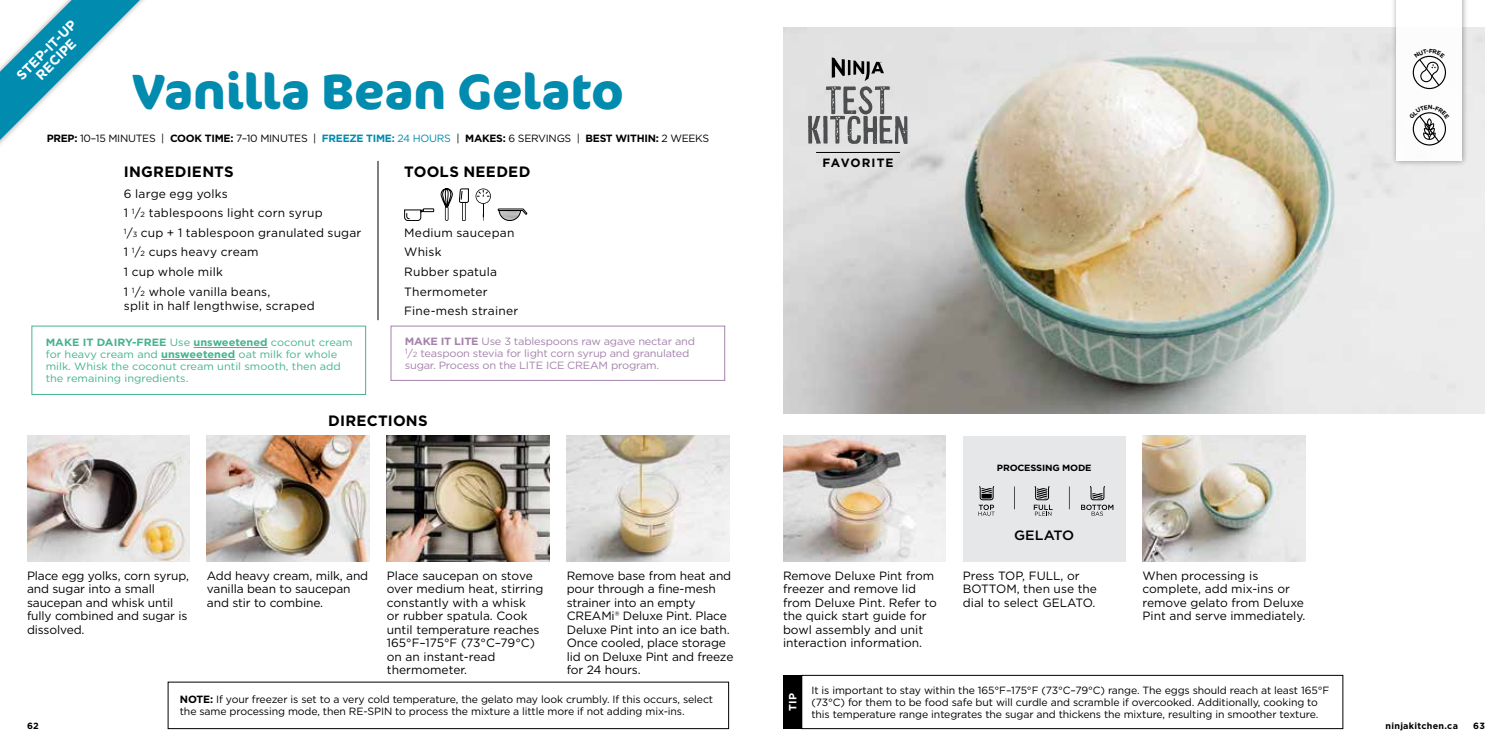
<style>
.page{position:relative;width:1512px;height:756px;background:#fff}
.page>*{position:absolute;margin:0;border:0;box-sizing:border-box;transform-origin:0 0}
.t1{font:700 49.5px "Cocon Pro";color:#008baf}
.t2{font:700 15px "Gotham";letter-spacing:.015em;color:#000}
.t3{font:700 13.5px/13.5px "Gotham";color:#fff;text-align:center}
.t4{font:500 13.5px "Gotham";color:#000;scale:1.05 1}
.t5{font:12px/13.5px "Gotham";color:#000}
.t6{font:700 12px "Gotham";letter-spacing:.085em;color:#000}
.t7{font:10.5px/12px "Gotham";letter-spacing:-.01em;color:#000}
.t8{font:10.5px/12px "Gotham";color:#45b391;scale:1.05 1}
.t9{font:10.5px/12px "Gotham";letter-spacing:-.02em;color:#a582ac;scale:1.05 1}
.t10{font:700 10.5px "Gotham";color:#fff}
.t11{font:700 9px "Gotham";letter-spacing:.02em;color:#000}
.t12{font:700 9px "Gotham";letter-spacing:-.02em;color:#000;scale:1.05 1}
.s1{font-weight:700}
.s2{font-weight:700;color:#008baf}
.s3{color:#008baf}
.s4{font-size:7.5px}
</style>
<div class="page">
<img style="left:27px;top:436px;width:163px;height:125px">
<img style="left:207px;top:436px;width:163px;height:125px">
<img style="left:387px;top:436px;width:163px;height:125px">
<img style="left:567px;top:436px;width:163px;height:125px">
<img style="left:783px;top:27px;width:702px;height:387px">
<div style="left:1390px;top:0;width:79px;height:167px;background:#000;opacity:.4"></div>
<div style="left:1396px;top:0;width:66px;height:161px;background:#fff"></div>
<div style="left:1413px;top:56px;width:33px;height:33px;border:1px solid #000;border-radius:50%"></div>
<hr style="left:378px;top:161px;width:1px;height:159px;background:#000">
<img style="left:783px;top:436px;width:163px;height:125px">
<svg style="left:404px;top:209px;width:30px;height:12px"></svg>
<div style="left:423px;top:208px;width:11px;height:4px;border:1px solid #000"></div>
<svg style="left:441px;top:189px;width:12px;height:32px"></svg>
<svg style="left:476px;top:189px;width:15px;height:32px"></svg>
<svg style="left:498px;top:209px;width:29px;height:12px"></svg>
<hr style="left:462px;top:194px;width:4px;height:27px;background:#464646">
<hr style="left:463px;top:195px;width:2px;height:25px;background:#000">
<svg style="left:459px;top:189px;width:10px;height:14px"></svg>
<img style="left:1143px;top:436px;width:162px;height:125px">
<hr style="left:194px;top:347px;width:74px;height:1px;background:#45b391">
<hr style="left:161px;top:359px;width:74px;height:1px;background:#45b391">
<div style="left:32px;top:326px;width:334px;height:69px;border:1px solid #45b391"></div>
<svg style="left:0;top:0;width:140px;height:140px"></svg>
<div style="left:391px;top:326px;width:334px;height:55px;border:1px solid #a582ac"></div>
<div style="left:801px;top:675px;width:542px;height:54px;border:1px solid #000"></div>
<div style="left:783px;top:675px;width:18px;height:54px;background:#000"></div>
<div style="left:1413px;top:112px;width:33px;height:34px;border:1px solid #000;border-radius:50%"></div>
<svg style="left:808px;top:57px;width:100px;height:87px;background:#b4b4b5"></svg>
<hr style="left:816px;top:152px;width:84px;height:1px;background:#000">
<div style="left:168px;top:682px;width:561px;height:47px;border:1px solid #000"></div>
<div style="left:963px;top:436px;width:163px;height:125px;background:#e6e7e8"></div>
<svg style="left:1014px;top:486px;width:1px;height:23px"></svg>
<svg style="left:1069px;top:486px;width:1px;height:23px"></svg>
<svg style="left:978px;top:486px;width:17px;height:30px"></svg>
<svg style="left:1034px;top:486px;width:19px;height:30px"></svg>
<svg style="left:1081px;top:486px;width:32px;height:30px"></svg>
<svg style="left:1414px;top:55px;width:31px;height:32px"></svg>
<svg style="left:1412px;top:112px;width:34px;height:31px"></svg>
<p class="t3" style="left:14px;top:72px;width:80px;rotate:-45deg">STEP-IT-UP<br>RECIPE</p>
<h1 class="t1" style="left:132px;top:58px;width:494px">Vanilla Bean Gelato</h1>
<p class="t7" style="left:47px;top:132px;width:664px"><span class="s1">PREP:</span> 10–15 MINUTES | <span class="s1">COOK TIME:</span> 7–10 MINUTES | <span class="s2">FREEZE TIME:</span> <span class="s3">24 HOURS</span> | <span class="s1">MAKES:</span> 6 SERVINGS | <span class="s1">BEST WITHIN:</span> 2 WEEKS</p>
<p class="t2" style="left:124px;top:161px;width:111px">INGREDIENTS</p>
<p class="t5" style="left:124px;top:183px;width:239px;line-height:19.6px">6 large egg yolks<br>1 <sup>1</sup>/<span class="s4">2</span> tablespoons light corn syrup<br><sup>1</sup>/<span class="s4">3</span> cup + 1 tablespoon granulated sugar<br>1 <sup>1</sup>/<span class="s4">2</span> cups heavy cream<br>1 cup whole milk<br>1 <sup>1</sup>/<span class="s4">2</span> whole vanilla beans,</p>
<p class="t5" style="left:124px;top:299px;width:192px">split in half lengthwise, scraped</p>
<p class="t8" style="left:46px;top:337px;width:294px"><span class="s1">MAKE IT DAIRY-FREE</span> Use <span class="s1">unsweetened</span> coconut cream for heavy cream and <span class="s1">unsweetened</span> oat milk for whole milk. Whisk the coconut cream until smooth, then add the remaining ingredients.</p>
<p class="t2" style="left:404px;top:161px;width:128px">TOOLS NEEDED</p>
<p class="t5" style="left:404px;top:223px;width:116px;line-height:19.6px">Medium saucepan<br>Whisk<br>Rubber spatula<br>Thermometer<br>Fine-mesh strainer</p>
<p class="t9" style="left:405px;top:336px;width:278px"><span class="s1">MAKE IT LITE</span> Use 3 tablespoons raw agave nectar and<br><sup>1</sup>/<span class="s4">2</span> teaspoon stevia for light corn syrup and granulated sugar. Process on the LITE ICE CREAM program.</p>
<p class="t2" style="left:328px;top:411px;width:101px">DIRECTIONS</p>
<p class="t5" style="left:27px;top:569px;width:164px">Place egg yolks, corn syrup, and sugar into a small saucepan and whisk until fully combined and sugar is dissolved.</p>
<p class="t5" style="left:207px;top:569px;width:163px">Add heavy cream, milk, and vanilla bean to saucepan and stir to combine.</p>
<p class="t5" style="left:387px;top:569px;width:158px">Place saucepan on stove over medium heat, stirring constantly with a whisk<br>or rubber spatula. Cook until temperature reaches<br>165°F–175°F (73°C–79°C) on an instant-read thermometer.</p>
<p class="t5" style="left:567px;top:569px;width:168px">Remove base from heat and pour through a fine-mesh strainer into an empty<br>CREAMi® Deluxe Pint. Place<br>Deluxe Pint into an ice bath.<br>Once cooled, place storage lid on Deluxe Pint and freeze for 24 hours.</p>
<p class="t11" style="left:27px;top:720px;width:13px">62</p>
<p class="t7" style="left:180px;top:693px;width:535px"><span class="s1">NOTE:</span> If your freezer is set to a very cold temperature, the gelato may look crumbly. If this occurs, select the same processing mode, then RE-SPIN to process the mixture a little more if not adding mix-ins.</p>
<p class="t6" style="left:822px;top:155px;width:73px">FAVORITE</p>
<p class="t12" style="left:997px;top:462px;width:92px">PROCESSING MODE</p>
<p class="t4" style="left:1014px;top:526px;width:59px">GELATO</p>
<p class="t5" style="left:783px;top:569px;width:155px">Remove Deluxe Pint from freezer and remove lid from Deluxe Pint. Refer to the quick start guide for bowl assembly and unit interaction information.</p>
<p class="t5" style="left:963px;top:569px;width:136px">Press TOP, FULL, or<br>BOTTOM, then use the dial to select GELATO.</p>
<p class="t5" style="left:1143px;top:569px;width:164px">When processing is complete, add mix-ins or remove gelato from Deluxe<br>Pint and serve immediately.</p>
<p class="t10" style="left:786px;top:711px;width:19px;rotate:-90deg">TIP</p>
<p class="t7" style="left:811px;top:684px;width:519px">It is important to stay within the 165°F–175°F (73°C–79°C) range. The eggs should reach at least 165°F (73°C) for them to be food safe but will curdle and scramble if overcooked. Additionally, cooking to this temperature range integrates the sugar and thickens the mixture, resulting in smoother texture.</p>
<p class="t11" style="left:1386px;top:720px;width:74px">ninjakitchen.ca</p>
<p class="t11" style="left:1473px;top:720px;width:13px">63</p>
</div>
